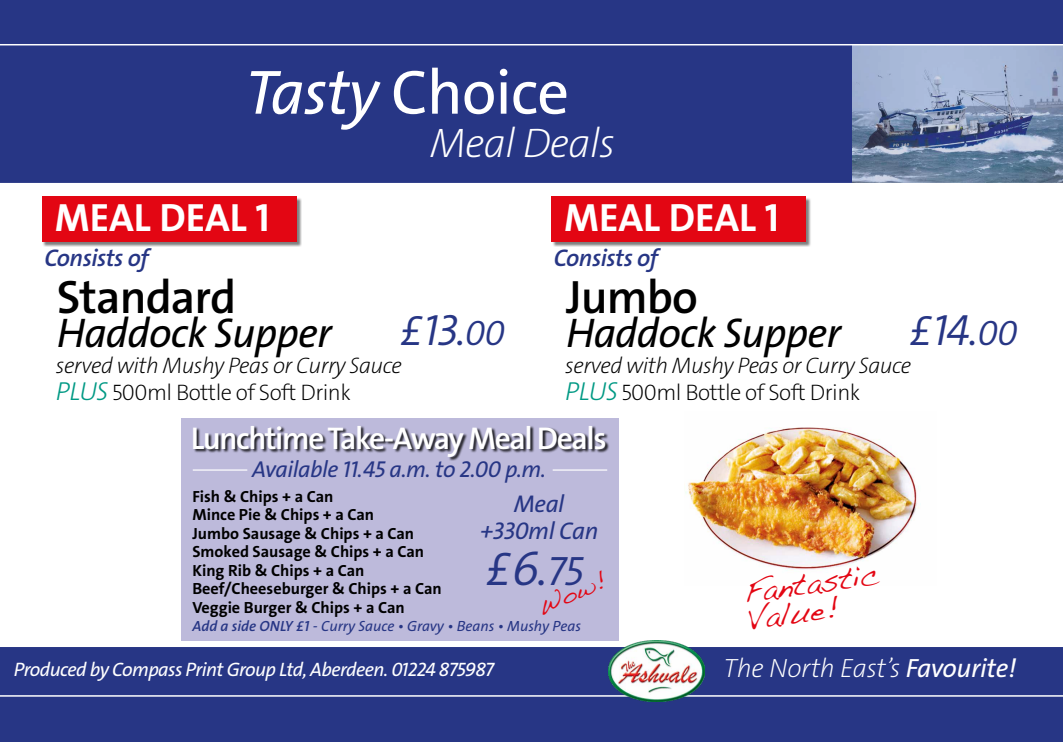
<style>
.page{position:relative;width:1063px;height:742px;background:#fff}
.page>*{position:absolute;margin:0;border:0;box-sizing:border-box;transform-origin:0 0}
.t1{font:63px "BG The Sans W5 Plain";letter-spacing:-.015em;color:#fff}
.t2{font:49px "BG The Sans W4 Se Lig IT";color:#273685}
.t3{font:47.05px "BG The Sans W6 Se Bld";letter-spacing:-.02em;color:#000}
.t4{font:44px "BG The Sans W4 Se Lig IT";color:#273685}
.t5{font:41.65px "BG The Sans W5 Plain IT";letter-spacing:-.02em;color:#000}
.t6{font:41.5px "BG The Sans W2 Ex Lig IT";letter-spacing:-.02em;color:#fff}
.t7{font:39.6px "BG The Sans W7 Bld";color:#fff}
.t8{font:31.6px "BG The Sans W6 Se Bld";letter-spacing:-.045em;color:#fff}
.t9{font:30px/27.5px "Handwriting Dakota";color:#e30613}
.t10{font:26.5px "BG The Sans W2 Ex Lig IT";letter-spacing:-.01em;color:#fff}
.t11{font:24.3px/27.1px "BG The Sans W5 Plain IT";letter-spacing:-.02em;color:#273685;text-align:center}
.t12{font:24.3px "Handwriting Dakota";color:#e30613}
.t13{font:24.25px "BG The Sans W6 Se Bld IT";letter-spacing:-.02em;color:#273685}
.t14{font:23.1px "BG The Sans W5 Plain IT";letter-spacing:-.02em;color:#273685}
.t15{font:22.5px "BG The Sans W2 Ex Lig IT";letter-spacing:-.025em;color:#000}
.t16{font:22.5px "BG The Sans W2 Ex Lig";letter-spacing:-.025em;color:#000}
.t17{font:19.5px "BG The Sans W5 Plain IT";letter-spacing:-.03em;color:#fff}
.t18{font:16.2px/18.5px "BG The Sans W7 Bld";color:#000}
.t19{font:14.8px "BG The Sans W5 Plain IT";color:#273685}
.s1{font-family:"BG The Sans W5 Plain IT"}
.s2{font-size:35.45px}
.s3{font-family:"BG The Sans W3 Lig IT";font-size:26.1px;color:#009984}
.s4{font-family:"BG The Sans W6 Se Bld IT"}
.s5{font-size:41.3px}
</style>
<div class="page">
<div style="left:0;top:0;width:1063px;height:741px;background:#273685"></div>
<img style="left:853px;top:45px;width:210px;height:138px">
<hr style="left:0;top:44px;width:1063px;height:1px;background:#fff">
<hr style="left:0;top:694px;width:1063px;height:2px;background:#fff">
<div style="left:0;top:183px;width:1063px;height:463px;background:#fff"></div>
<img style="left:608px;top:640px;width:96px;height:61px">
<div style="left:43px;top:197px;width:259px;height:50px;background:#000;opacity:.51"></div>
<div style="left:42px;top:196px;width:254px;height:45px;background:#e30613"></div>
<div style="left:552px;top:197px;width:259px;height:50px;background:#000;opacity:.51"></div>
<div style="left:551px;top:196px;width:255px;height:45px;background:#e30613"></div>
<img style="left:685px;top:427px;width:234px;height:144px">
<div style="left:181px;top:418px;width:438px;height:222px;background:#bdbadb"></div>
<div style="left:193px;top:425px;width:417px;height:36px;background:#000;opacity:.82"></div>
<hr style="left:193px;top:469px;width:54px;height:1px;background:#fff">
<hr style="left:553px;top:469px;width:54px;height:1px;background:#fff">
<h1 class="t1" style="left:245px;top:52px;width:326px"><span class="s1">Tasty</span> Choice</h1>
<h3 class="t6" style="left:430px;top:121px;width:187px">Meal Deals</h3>
<h3 class="t7" style="left:55px;top:192px;width:216px">MEAL DEAL 1</h3>
<h3 class="t7" style="left:564px;top:192px;width:216px">MEAL DEAL 1</h3>
<h3 class="t13" style="left:44px;top:245px;width:106px">Consists of</h3>
<h3 class="t13" style="left:554px;top:245px;width:106px">Consists of</h3>
<h3 class="t3" style="left:57px;top:272px;width:181px">Standard</h3>
<h3 class="t5" style="left:57px;top:311px;width:276px">Haddock Supper</h3>
<h3 class="t3" style="left:566px;top:272px;width:133px">Jumbo</h3>
<h3 class="t4" style="left:400px;top:303px;width:107px">£13.<span class="s2">00</span></h3>
<h3 class="t5" style="left:566px;top:311px;width:276px">Haddock Supper</h3>
<h3 class="t4" style="left:909px;top:303px;width:110px">£14.<span class="s2">00</span></h3>
<h3 class="t15" style="left:56px;top:354px;width:348px">served with Mushy Peas or Curry Sauce</h3>
<h3 class="t16" style="left:56px;top:381px;width:297px"><span class="s3">PLUS</span> 500ml Bottle of Soft Drink</h3>
<h3 class="t15" style="left:565px;top:354px;width:348px">served with Mushy Peas or Curry Sauce</h3>
<h3 class="t16" style="left:565px;top:381px;width:297px"><span class="s3">PLUS</span> 500ml Bottle of Soft Drink</h3>
<h3 class="t8" style="left:191px;top:421px;width:417px">Lunchtime Take-Away Meal Deals</h3>
<p class="t18" style="left:192px;top:486px;width:251px">Fish &amp; Chips + a Can<br>Mince Pie &amp; Chips + a Can<br>Jumbo Sausage &amp; Chips + a Can<br>Smoked Sausage &amp; Chips + a Can<br>King Rib &amp; Chips + a Can<br>Beef/Cheeseburger &amp; Chips + a Can<br>Veggie Burger &amp; Chips + a Can</p>
<p class="t19" style="left:192px;top:618px;width:390px"><span class="s4">Add a side ONLY £1</span> - Curry Sauce • Gravy • Beans • Mushy Peas</p>
<h3 class="t14" style="left:252px;top:457px;width:295px">Available 11.45 a.m. to 2.00 p.m.</h3>
<h3 class="t11" style="left:480px;top:490px;width:120px">Meal +330ml Can</h3>
<h2 class="t2" style="left:485px;top:538px;width:99px">£6.<span class="s5">75</span></h2>
<h3 class="t12" style="left:532px;top:594px;width:74px;rotate:-23deg">Wow!</h3>
<h3 class="t9" style="left:742px;top:578px;width:138px;rotate:-8deg">Fantastic<br>Value!</h3>
<p class="t17" style="left:14px;top:658px;width:482px">Produced by Compass Print Group Ltd, Aberdeen. 01224 875987</p>
<h3 class="t10" style="left:724px;top:654px;width:295px">The North East’s <span class="s1">Favourite!</span></h3>
</div>
